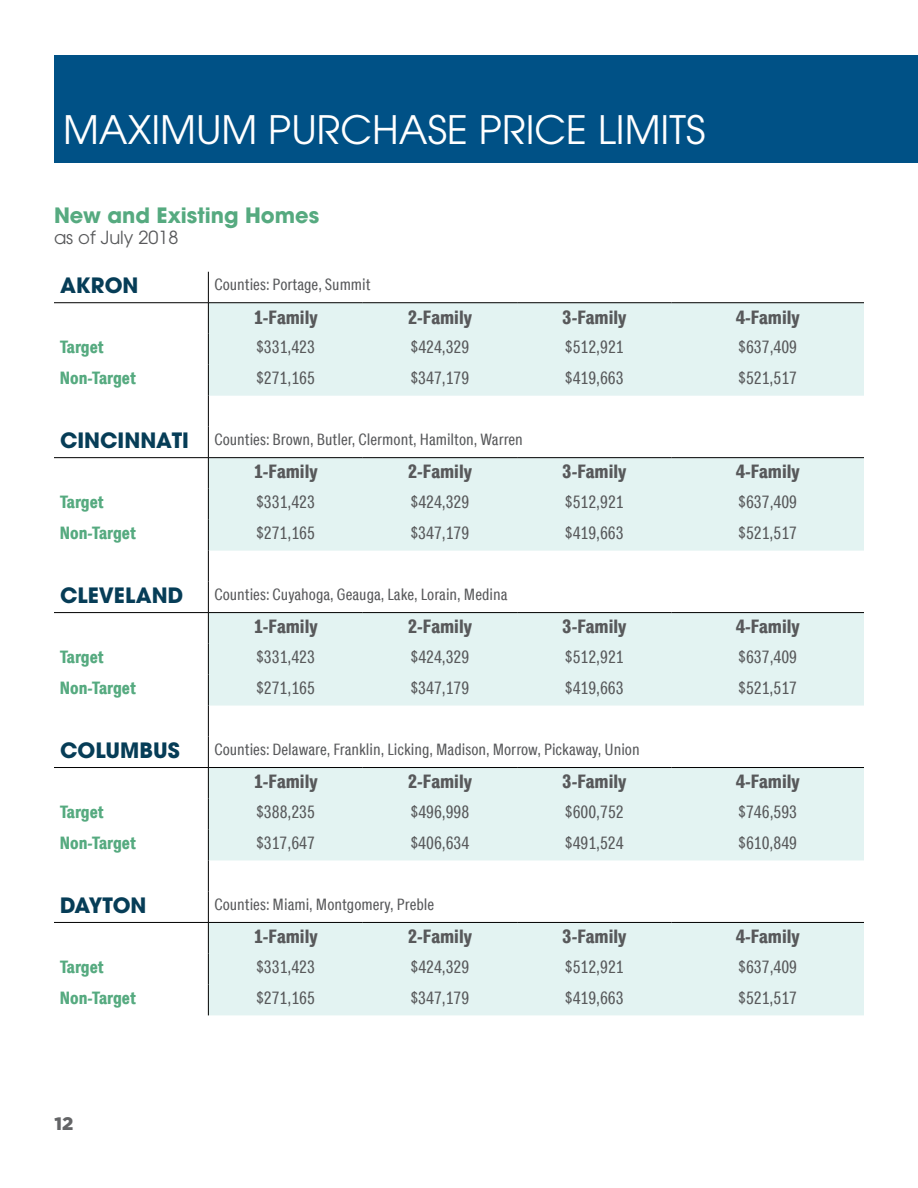
<style>
.page{position:relative;width:918px;height:1188px;background:#fff}
.page>*{position:absolute;margin:0;border:0;box-sizing:border-box;transform-origin:0 0}
.t1{font:39px "ITC Avant Garde Std";color:#fff}
.t2{font:700 21px "ITC Avant Garde Std";color:#063d57}
.t3{font:700 21px "ITC Avant Garde Std";color:#56aa80}
.t4{font:700 condensed 19.5px "Classic Grotesque Pro";color:#58595b}
.t5{font:condensed 18px "Classic Grotesque Pro";color:#58595b}
.t6{font:700 condensed 18px "Classic Grotesque Pro";color:#56aa80}
.t7{font:18px "ITC Avant Garde Std";color:#58595b}
.t8{font:900 18px "Gotham";color:#636466}
.t9{font:condensed 16.5px "Classic Grotesque Pro";color:#58595b}
.s1{font-family:"ITC Avant Garde Std";font-weight:700;font-stretch:normal;font-size:21px;color:#063d57}
</style>
<div class="page">
<div style="left:55px;top:55px;width:863px;height:108px;background:#005186"></div>
<svg style="left:209px;top:303px;width:655px;height:712px;fill:#e3f3f2"></svg>
<hr style="left:208px;top:272px;width:1px;height:31px;background:#000">
<hr style="left:54px;top:302px;width:154px;height:1px;background:#000">
<hr style="left:208px;top:302px;width:155px;height:1px;background:#000">
<hr style="left:208px;top:303px;width:1px;height:31px;background:#000">
<hr style="left:363px;top:302px;width:154px;height:1px;background:#000">
<hr style="left:517px;top:302px;width:155px;height:1px;background:#000">
<hr style="left:672px;top:302px;width:192px;height:1px;background:#000">
<hr style="left:208px;top:334px;width:1px;height:31px;background:#000">
<hr style="left:208px;top:365px;width:1px;height:31px;background:#000">
<hr style="left:208px;top:396px;width:1px;height:31px;background:#000">
<hr style="left:208px;top:427px;width:1px;height:30px;background:#000">
<hr style="left:54px;top:457px;width:154px;height:1px;background:#000">
<hr style="left:208px;top:457px;width:155px;height:1px;background:#000">
<hr style="left:208px;top:458px;width:1px;height:31px;background:#000">
<hr style="left:363px;top:457px;width:154px;height:1px;background:#000">
<hr style="left:517px;top:457px;width:155px;height:1px;background:#000">
<hr style="left:672px;top:457px;width:192px;height:1px;background:#000">
<hr style="left:208px;top:489px;width:1px;height:31px;background:#000">
<hr style="left:208px;top:520px;width:1px;height:31px;background:#000">
<hr style="left:208px;top:551px;width:1px;height:31px;background:#000">
<hr style="left:208px;top:582px;width:1px;height:30px;background:#000">
<hr style="left:54px;top:612px;width:154px;height:1px;background:#000">
<hr style="left:208px;top:612px;width:155px;height:1px;background:#000">
<hr style="left:208px;top:613px;width:1px;height:31px;background:#000">
<hr style="left:363px;top:612px;width:154px;height:1px;background:#000">
<hr style="left:517px;top:612px;width:155px;height:1px;background:#000">
<hr style="left:672px;top:612px;width:192px;height:1px;background:#000">
<hr style="left:208px;top:644px;width:1px;height:31px;background:#000">
<hr style="left:208px;top:675px;width:1px;height:31px;background:#000">
<hr style="left:208px;top:706px;width:1px;height:31px;background:#000">
<hr style="left:208px;top:737px;width:1px;height:30px;background:#000">
<hr style="left:54px;top:767px;width:154px;height:1px;background:#000">
<hr style="left:208px;top:767px;width:155px;height:1px;background:#000">
<hr style="left:208px;top:768px;width:1px;height:31px;background:#000">
<hr style="left:363px;top:767px;width:154px;height:1px;background:#000">
<hr style="left:517px;top:767px;width:155px;height:1px;background:#000">
<hr style="left:672px;top:767px;width:192px;height:1px;background:#000">
<hr style="left:208px;top:799px;width:1px;height:30px;background:#000">
<hr style="left:208px;top:829px;width:1px;height:31px;background:#000">
<hr style="left:208px;top:860px;width:1px;height:31px;background:#000">
<hr style="left:208px;top:891px;width:1px;height:31px;background:#000">
<hr style="left:54px;top:922px;width:154px;height:1px;background:#000">
<hr style="left:208px;top:922px;width:155px;height:1px;background:#000">
<hr style="left:208px;top:923px;width:1px;height:30px;background:#000">
<hr style="left:363px;top:922px;width:154px;height:1px;background:#000">
<hr style="left:517px;top:922px;width:155px;height:1px;background:#000">
<hr style="left:672px;top:922px;width:192px;height:1px;background:#000">
<hr style="left:208px;top:953px;width:1px;height:31px;background:#000">
<hr style="left:208px;top:984px;width:1px;height:31px;background:#000">
<h1 class="t1" style="left:63px;top:105px;width:644px">MAXIMUM PURCHASE PRICE LIMITS</h1>
<p class="t3" style="left:54px;top:201px;width:267px">New and Existing Homes</p>
<p class="t7" style="left:54px;top:226px;width:126px">as of July 2018</p>
<p class="t2" style="left:60px;top:272px;width:80px">AKRON</p>
<p class="t9" style="left:214px;top:275px;width:158px">Counties: Portage, Summit</p>
<p class="t4" style="left:253px;top:304px;width:66px">1-Family</p>
<p class="t4" style="left:408px;top:304px;width:66px">2-Family</p>
<p class="t4" style="left:562px;top:304px;width:66px">3-Family</p>
<p class="t4" style="left:736px;top:304px;width:66px">4-Family</p>
<p class="t6" style="left:60px;top:336px;width:45px">Target</p>
<p class="t5" style="left:256px;top:336px;width:60px">$331,423</p>
<p class="t5" style="left:410px;top:336px;width:60px">$424,329</p>
<p class="t5" style="left:565px;top:336px;width:60px">$512,921</p>
<p class="t5" style="left:738px;top:336px;width:60px">$637,409</p>
<p class="t6" style="left:60px;top:367px;width:77px">Non-Target</p>
<p class="t5" style="left:256px;top:367px;width:60px">$271,165</p>
<p class="t5" style="left:410px;top:367px;width:60px">$347,179</p>
<p class="t5" style="left:565px;top:367px;width:60px">$419,663</p>
<p class="t5" style="left:738px;top:367px;width:60px">$521,517</p>
<p class="t9" style="left:60px;top:429px;width:464px"><span class="s1">CINCINNATI</span> Counties: Brown, Butler, Clermont, Hamilton, Warren</p>
<p class="t4" style="left:253px;top:459px;width:66px">1-Family</p>
<p class="t4" style="left:408px;top:459px;width:66px">2-Family</p>
<p class="t4" style="left:562px;top:459px;width:66px">3-Family</p>
<p class="t4" style="left:736px;top:459px;width:66px">4-Family</p>
<p class="t6" style="left:60px;top:491px;width:45px">Target</p>
<p class="t5" style="left:256px;top:491px;width:60px">$331,423</p>
<p class="t5" style="left:410px;top:491px;width:60px">$424,329</p>
<p class="t5" style="left:565px;top:491px;width:60px">$512,921</p>
<p class="t5" style="left:738px;top:491px;width:60px">$637,409</p>
<p class="t6" style="left:60px;top:522px;width:77px">Non-Target</p>
<p class="t5" style="left:256px;top:522px;width:60px">$271,165</p>
<p class="t5" style="left:410px;top:522px;width:60px">$347,179</p>
<p class="t5" style="left:565px;top:522px;width:60px">$419,663</p>
<p class="t5" style="left:738px;top:522px;width:60px">$521,517</p>
<p class="t2" style="left:60px;top:581px;width:125px">CLEVELAND</p>
<p class="t9" style="left:214px;top:584px;width:295px">Counties: Cuyahoga, Geauga, Lake, Lorain, Medina</p>
<p class="t4" style="left:253px;top:614px;width:66px">1-Family</p>
<p class="t4" style="left:408px;top:614px;width:66px">2-Family</p>
<p class="t4" style="left:562px;top:614px;width:66px">3-Family</p>
<p class="t4" style="left:736px;top:614px;width:66px">4-Family</p>
<p class="t6" style="left:60px;top:646px;width:45px">Target</p>
<p class="t5" style="left:256px;top:646px;width:60px">$331,423</p>
<p class="t5" style="left:410px;top:646px;width:60px">$424,329</p>
<p class="t5" style="left:565px;top:646px;width:60px">$512,921</p>
<p class="t5" style="left:738px;top:646px;width:60px">$637,409</p>
<p class="t6" style="left:60px;top:677px;width:77px">Non-Target</p>
<p class="t5" style="left:256px;top:677px;width:60px">$271,165</p>
<p class="t5" style="left:410px;top:677px;width:60px">$347,179</p>
<p class="t5" style="left:565px;top:677px;width:60px">$419,663</p>
<p class="t5" style="left:738px;top:677px;width:60px">$521,517</p>
<p class="t2" style="left:60px;top:736px;width:121px">COLUMBUS</p>
<p class="t9" style="left:214px;top:739px;width:427px">Counties: Delaware, Franklin, Licking, Madison, Morrow, Pickaway, Union</p>
<p class="t4" style="left:253px;top:769px;width:66px">1-Family</p>
<p class="t4" style="left:408px;top:769px;width:66px">2-Family</p>
<p class="t4" style="left:562px;top:769px;width:66px">3-Family</p>
<p class="t4" style="left:736px;top:769px;width:66px">4-Family</p>
<p class="t6" style="left:60px;top:801px;width:45px">Target</p>
<p class="t5" style="left:256px;top:801px;width:60px">$388,235</p>
<p class="t5" style="left:410px;top:801px;width:60px">$496,998</p>
<p class="t5" style="left:565px;top:801px;width:60px">$600,752</p>
<p class="t5" style="left:738px;top:801px;width:60px">$746,593</p>
<p class="t6" style="left:60px;top:832px;width:77px">Non-Target</p>
<p class="t5" style="left:256px;top:832px;width:60px">$317,647</p>
<p class="t5" style="left:410px;top:832px;width:60px">$406,634</p>
<p class="t5" style="left:565px;top:832px;width:60px">$491,524</p>
<p class="t5" style="left:738px;top:832px;width:60px">$610,849</p>
<p class="t2" style="left:60px;top:891px;width:88px">DAYTON</p>
<p class="t9" style="left:214px;top:894px;width:221px">Counties: Miami, Montgomery, Preble</p>
<p class="t4" style="left:253px;top:924px;width:66px">1-Family</p>
<p class="t4" style="left:408px;top:924px;width:66px">2-Family</p>
<p class="t4" style="left:562px;top:924px;width:66px">3-Family</p>
<p class="t4" style="left:736px;top:924px;width:66px">4-Family</p>
<p class="t6" style="left:60px;top:955px;width:45px">Target</p>
<p class="t5" style="left:256px;top:956px;width:60px">$331,423</p>
<p class="t5" style="left:410px;top:956px;width:60px">$424,329</p>
<p class="t5" style="left:565px;top:956px;width:60px">$512,921</p>
<p class="t5" style="left:738px;top:956px;width:60px">$637,409</p>
<p class="t6" style="left:60px;top:986px;width:77px">Non-Target</p>
<p class="t5" style="left:256px;top:987px;width:60px">$271,165</p>
<p class="t5" style="left:410px;top:987px;width:60px">$347,179</p>
<p class="t5" style="left:565px;top:987px;width:60px">$419,663</p>
<p class="t5" style="left:738px;top:987px;width:60px">$521,517</p>
<p class="t8" style="left:55px;top:1113px;width:20px">12</p>
</div>
